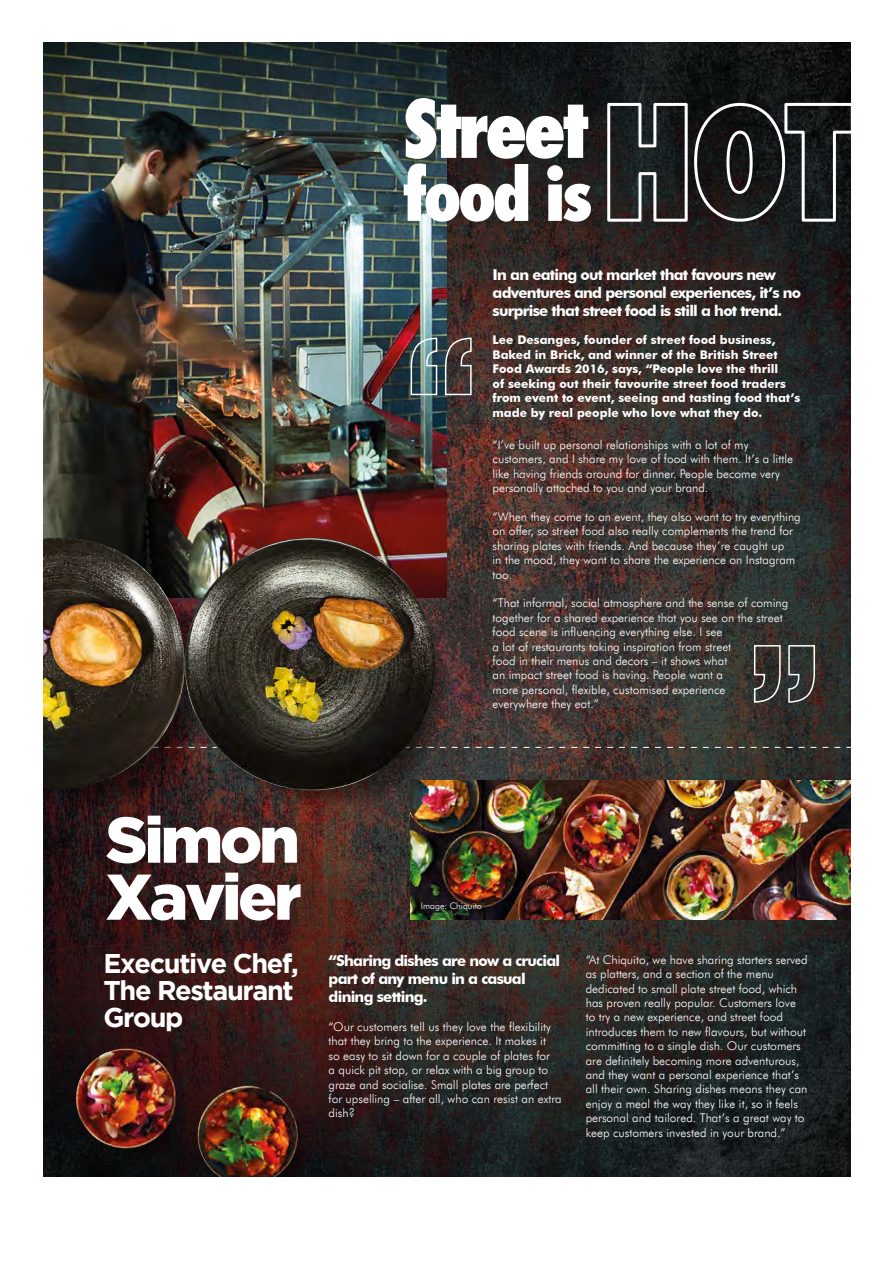
<style>
.page{position:relative;width:893px;height:1263px;background:#fff}
.page>*{position:absolute;margin:0;border:0;box-sizing:border-box;transform-origin:0 0}
.t1{font:800 condensed 78px "Futura";letter-spacing:-.05em;color:#fff}
.t2{font:800 condensed 69px "Futura";letter-spacing:-.05em;color:#fff}
.t3{font:900 64.5px/57px "Gotham";letter-spacing:-.05em;color:#fff}
.t4{font:700 27px/27px "Gotham";letter-spacing:-.05em;color:#fff}
.t5{font:700 15px/18px "Futura BT";letter-spacing:-.05em;color:#fff}
.t6{font:300 12px/14.4px "Futura BT";color:#fff}
.t7{font:700 12px/14.4px "Futura BT";color:#fff}
.t8{font:300 9px "Futura BT";color:#fff}
</style>
<div class="page">
<img style="left:43px;top:43px;width:807px;height:1134px">
<img style="left:43px;top:43px;width:403px;height:495px">
<svg style="left:43px;top:790px;width:148px;height:29px;background:#2b1617"></svg>
<svg style="left:191px;top:790px;width:219px;height:34px;background:#4a2c27"></svg>
<img style="left:410px;top:789px;width:440px;height:131px">
<img style="left:410px;top:337px;width:62px;height:59px">
<img style="left:43px;top:538px;width:808px;height:251px">
<svg style="left:606px;top:101px;width:245px;height:122px;background:#323434"></svg>
<svg style="left:204px;top:1099px;width:112px;height:78px;background:#1c0f10"></svg>
<svg style="left:82px;top:1060px;width:112px;height:109px;background:#140d0d"></svg>
<img style="left:76px;top:1048px;width:100px;height:100px;border-radius:50px">
<img style="left:198px;top:1085px;width:100px;height:100px;border-radius:50px">
<div style="left:0;top:1178px;width:893px;height:85px;background:#fff"></div>
<h1 class="t1" style="left:403px;top:76px;width:187px">Street</h1>
<h2 class="t2" style="left:403px;top:148px;width:191px">food is</h2>
<p class="t5" style="left:493px;top:265px;width:310px">In an eating out market that favours new adventures and personal experiences, it’s no surprise that street food is still a hot trend.</p>
<p class="t7" style="left:493px;top:333px;width:309px">Lee Desanges, founder of street food business, Baked in Brick, and winner of the British Street Food Awards 2016, says, “People love the thrill<br>of seeking out their favourite street food traders from event to event, seeing and tasting food that’s made by real people who love what they do.</p>
<p class="t6" style="left:493px;top:437px;width:302px">“I’ve built up personal relationships with a lot of my customers, and I share my love of food with them. It’s a little like having friends around for dinner. People become very personally attached to you and your brand.</p>
<p class="t6" style="left:493px;top:509px;width:310px">“When they come to an event, they also want to try everything on offer, so street food also really complements the trend for sharing plates with friends. And because they’re caught up<br>in the mood, they want to share the experience on Instagram too.</p>
<p class="t6" style="left:493px;top:596px;width:297px">“That informal, social atmosphere and the sense of coming together for a shared experience that you see on the street food scene is influencing everything else. I see<br>a lot of restaurants taking inspiration from street<br>food in their menus and decors – it shows what<br>an impact street food is having. People want a<br>more personal, flexible, customised experience<br>everywhere they eat.”</p>
<h3 class="t3" style="left:106px;top:810px;width:198px">Simon<br>Xavier</h3>
<h3 class="t4" style="left:103px;top:949px;width:197px">Executive Chef,<br>The Restaurant<br>Group</h3>
<p class="t8" style="left:421px;top:900px;width:63px">Image: Chiquito</p>
<p class="t5" style="left:329px;top:952px;width:233px">“Sharing dishes are now a crucial part of any menu in a casual dining setting.</p>
<p class="t6" style="left:329px;top:1019px;width:235px">“Our customers tell us they love the flexibility that they bring to the experience. It makes it<br>so easy to sit down for a couple of plates for<br>a quick pit stop, or relax with a big group to graze and socialise. Small plates are perfect for upselling – after all, who can resist an extra dish?</p>
<p class="t6" style="left:586px;top:952px;width:223px">“At Chiquito, we have sharing starters served as platters, and a section of the menu dedicated to small plate street food, which has proven really popular. Customers love to try a new experience, and street food introduces them to new flavours, but without committing to a single dish. Our customers are definitely becoming more adventurous, and they want a personal experience that’s all their own. Sharing dishes means they can enjoy a meal the way they like it, so it feels personal and tailored. That’s a great way to keep customers invested in your brand.”</p>
</div>
